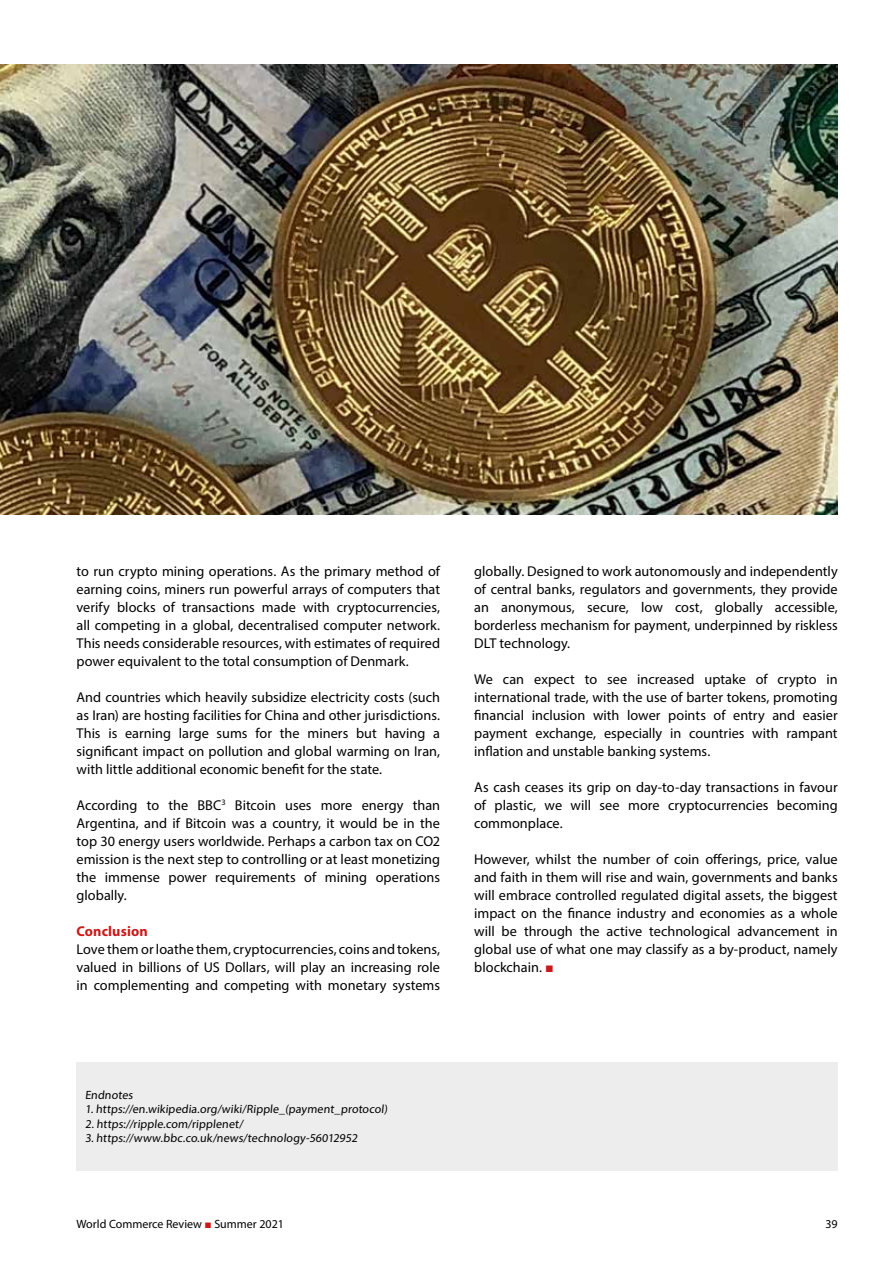
<style>
.page{position:relative;width:893px;height:1263px;background:#fff}
.page>*{position:absolute;margin:0;border:0;box-sizing:border-box;transform-origin:0 0}
.t1{font:14.25px/18px "Myriad Pro";color:#000;text-align:justify}
.t2{font:700 14.25px "Myriad Pro";letter-spacing:.01em;color:#cd1719}
.t3{font:12px "Myriad Pro";color:#000}
.s1{font-family:"Times New Roman";color:#cd1719}
</style>
<div class="page">
<div style="left:77px;top:1062px;width:761px;height:108px;background:#ededed"></div>
<img style="left:0;top:64px;width:838px;height:450px">
<p class="t1" style="left:77px;top:562px;width:365px">to run crypto mining operations. As the primary method of earning coins, miners run powerful arrays of computers that verify blocks of transactions made with cryptocurrencies, all competing in a global, decentralised computer network.<br>This needs considerable resources, with estimates of required power equivalent to the total consumption of Denmark.</p>
<p class="t1" style="left:77px;top:688px;width:365px">And countries which heavily subsidize electricity costs (such as Iran) are hosting facilities for China and other jurisdictions.<br>This is earning large sums for the miners but having a significant impact on pollution and global warming on Iran, with little additional economic benefit for the state.</p>
<p class="t1" style="left:77px;top:796px;width:365px">According to the BBC<sup>3</sup> Bitcoin uses more energy than Argentina, and if Bitcoin was a country, it would be in the top 30 energy users worldwide. Perhaps a carbon tax on CO2 emission is the next step to controlling or at least monetizing the immense power requirements of mining operations globally.</p>
<p class="t2" style="left:77px;top:922px;width:73px">Conclusion</p>
<p class="t1" style="left:77px;top:940px;width:365px">Love them or loathe them, cryptocurrencies, coins and tokens, valued in billions of US Dollars, will play an increasing role in complementing and competing with monetary systems</p>
<p class="t1" style="left:474px;top:562px;width:365px">globally. Designed to work autonomously and independently of central banks, regulators and governments, they provide an anonymous, secure, low cost, globally accessible, borderless mechanism for payment, underpinned by riskless DLT technology.</p>
<p class="t1" style="left:474px;top:670px;width:365px">We can expect to see increased uptake of crypto in international trade, with the use of barter tokens, promoting financial inclusion with lower points of entry and easier payment exchange, especially in countries with rampant inflation and unstable banking systems.</p>
<p class="t1" style="left:474px;top:778px;width:365px">As cash ceases its grip on day-to-day transactions in favour of plastic, we will see more cryptocurrencies becoming commonplace.</p>
<p class="t1" style="left:474px;top:850px;width:365px">However, whilst the number of coin offerings, price, value and faith in them will rise and wain, governments and banks will embrace controlled regulated digital assets, the biggest impact on the finance industry and economies as a whole will be through the active technological advancement in global use of what one may classify as a by-product, namely blockchain. <span class="s1">■</span></p>
<p class="t3" style="left:85px;top:1087px;width:51px">Endnotes</p>
<p class="t3" style="left:85px;top:1102px;width:305px">1. https://en.wikipedia.org/wiki/Ripple_(payment_protocol)</p>
<p class="t3" style="left:85px;top:1116px;width:161px">2. https://ripple.com/ripplenet/</p>
<p class="t3" style="left:85px;top:1131px;width:275px">3. https://www.bbc.co.uk/news/technology-56012952</p>
<p class="t3" style="left:77px;top:1216px;width:209px">World Commerce Review <span class="s1">■</span> Summer 2021</p>
<p class="t3" style="left:825px;top:1216px;width:14px">39</p>
</div>
